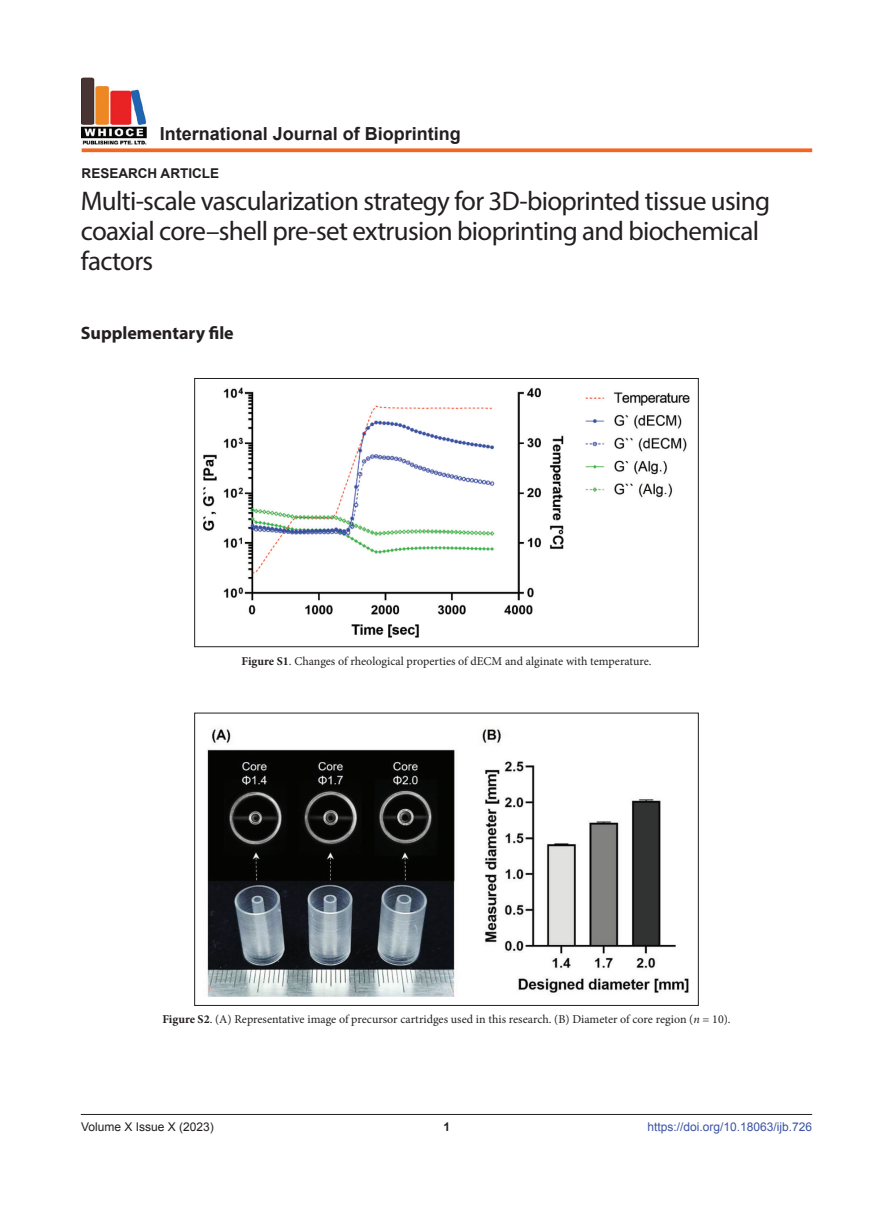
<style>
.page{position:relative;width:893px;height:1212px;background:#fff}
.page>*{position:absolute;margin:0;border:0;box-sizing:border-box;transform-origin:0 0}
.t1{font:27px/30px "Myriad Pro";letter-spacing:-.025em;color:#231f20}
.t2{font:700 18px "Arial";color:#231f20}
.supplementary{font:700 18px "Myriad Pro";color:#231f20}
.t3{font:700 13.5px "Arial";color:#231f20}
.figLends{font:12px "Minion Pro";color:#231f20}
.t4{font:12px "Arial";color:#3a53a3}
.t5{font:12px "Arial";color:#231f20}
.t6{font:700 12px "Arial";color:#231f20}
.s1{font-weight:700}
.s2{font-style:italic}
</style>
<div class="page">
<img style="left:82px;top:77px;width:65px;height:68px">
<svg style="left:82px;top:148px;width:730px;height:4px;background:#f47537"></svg>
<hr style="left:81px;top:1114px;width:731px;height:1px;background:#231f20">
<img style="left:207px;top:729px;width:482px;height:267px">
<img style="left:204px;top:387px;width:485px;height:251px">
<div style="left:194px;top:378px;width:504px;height:269px;border:1px solid #231f20"></div>
<h2 class="t2" style="left:160px;top:122px;width:303px">International Journal of Bioprinting</h2>
<p class="t3" style="left:82px;top:164px;width:139px">RESEARCH ARTICLE</p>
<p class="t1" style="left:81px;top:186px;width:691px">Multi-scale vascularization strategy for 3D-bioprinted tissue using coaxial core–shell pre-set extrusion bioprinting and biochemical factors</p>
<p class="supplementary" style="left:81px;top:321px;width:154px">Supplementary file</p>
<p class="figLends" style="left:241px;top:653px;width:411px"><span class="s1">Figure S1</span>. Changes of rheological properties of dECM and alginate with temperature.</p>
<p class="figLends" style="left:162px;top:1011px;width:570px"><span class="s1">Figure S2</span>. (A) Representative image of precursor cartridges used in this research. (B) Diameter of core region (<span class="s2">n</span> = 10).</p>
<p class="t5" style="left:81px;top:1119px;width:134px">Volume X Issue X (2023)</p>
<p class="t6" style="left:443px;top:1119px;width:8px">1</p>
<p class="t4" style="left:647px;top:1119px;width:166px">https://doi.org/10.18063/ijb.726</p>
</div>
